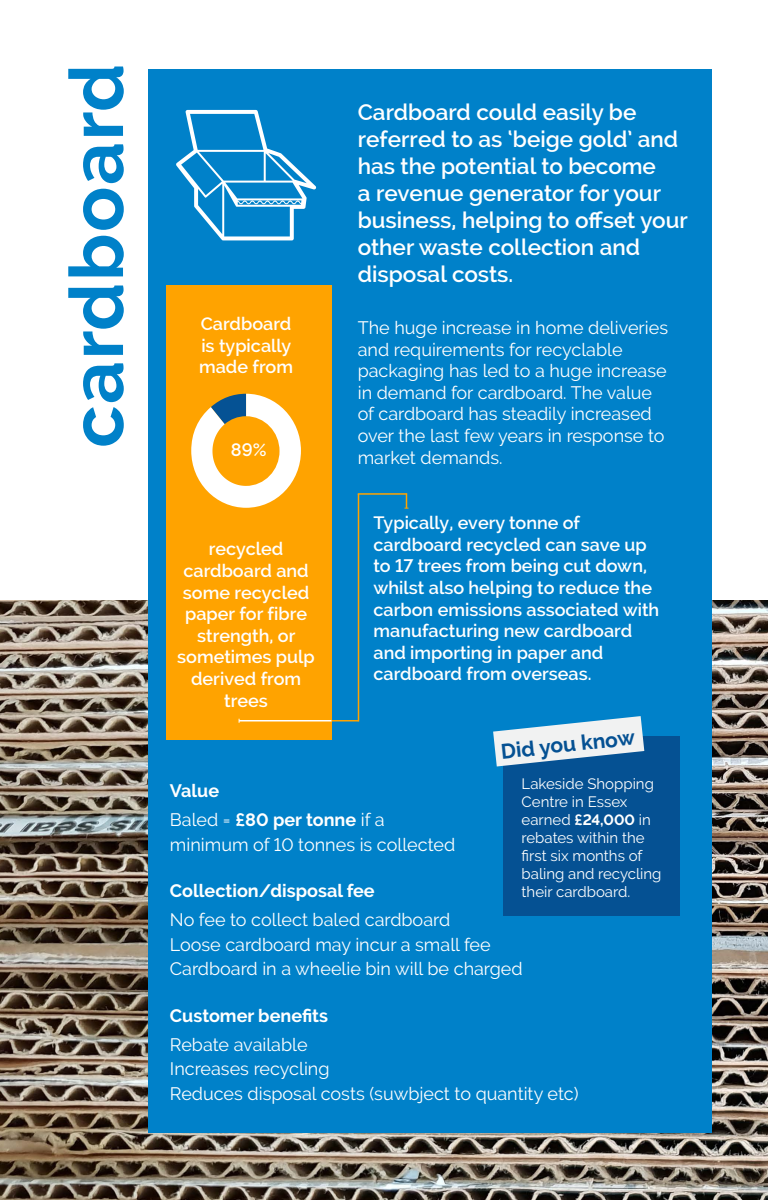
<style>
.page{position:relative;width:768px;height:1200px;background:#fff}
.page>*{position:absolute;margin:0;border:0;box-sizing:border-box;transform-origin:0 0}
.t1{font:700 75px "Raleway";letter-spacing:.02em;color:#0081c9}
.t2{font:600 22.5px/27px "Raleway";color:#fff}
.t3{font:700 21px "Raleway";color:#055193}
.t4{font:18px/21.6px "Raleway";color:#fff}
.t5{font:600 18px/21.6px "Raleway";color:#fff;text-align:justify}
.t6{font:700 18px/29.1px "Raleway";color:#fff}
.t7{font:15px/18px "Raleway";color:#fff}
.s1{font-weight:700}
.s2{font-weight:400}
</style>
<div class="page">
<img style="left:0;top:600px;width:768px;height:600px">
<div style="left:148px;top:69px;width:564px;height:1063px;background:#0081c9"></div>
<svg style="left:176px;top:110px;width:140px;height:130px"></svg>
<div style="left:166px;top:285px;width:166px;height:455px;background:#ffa300"></div>
<div style="left:504px;top:736px;width:176px;height:180px;background:#055193"></div>
<svg style="left:191px;top:394px;width:110px;height:114px"></svg>
<hr style="left:358px;top:494px;width:1px;height:227px;background:#ffa300">
<svg style="left:404px;top:493px;width:5px;height:16px"></svg>
<hr style="left:332px;top:720px;width:26px;height:2px;background:#ffa300">
<hr style="left:239px;top:720px;width:93px;height:2px;background:#fff">
<hr style="left:358px;top:493px;width:48px;height:2px;background:#ffa300">
<svg style="left:493px;top:716px;width:151px;height:51px"></svg>
<h1 class="t1" style="left:54px;top:448px;width:386px;rotate:-90deg">cardboard</h1>
<p class="t5" style="left:199px;top:313px;width:95px">Cardboard is typically made from</p>
<p class="t5" style="left:231px;top:439px;width:37px">89%</p>
<p class="t5" style="left:177px;top:538px;width:139px;text-align:center">recycled cardboard and some recycled paper for fibre strength, or sometimes pulp derived from trees</p>
<p class="t2" style="left:358px;top:99px;width:332px">Cardboard could easily be referred to as ‘beige gold’ and has the potential to become<br>a revenue generator for your business, helping to offset your other waste collection and disposal costs.</p>
<p class="t4" style="left:358px;top:317px;width:312px">The huge increase in home deliveries and requirements for recyclable packaging has led to a huge increase in demand for cardboard. The value of cardboard has steadily increased over the last few years in response to market demands.</p>
<p class="t5" style="left:374px;top:512px;width:287px;text-align:left">Typically, every tonne of cardboard recycled can save up to 17 trees from being cut down, whilst also helping to reduce the carbon emissions associated with manufacturing new cardboard and importing in paper and cardboard from overseas.</p>
<p class="t3" style="left:500px;top:739px;width:136px;rotate:-6deg">Did you know</p>
<p class="t7" style="left:522px;top:775px;width:141px">Lakeside Shopping<br>Centre in Essex earned <span class="s1">£24,000</span> in rebates within the first six months of baling and recycling their cardboard.</p>
<p class="t6" style="left:170px;top:776px;width:216px">Value<br><span class="s2">Baled =</span> £80 per tonne <span class="s2">if a</span></p>
<p class="t4" style="left:170px;top:834px;width:287px">minimum of 10 tonnes is collected</p>
<p class="t6" style="left:170px;top:876px;width:206px">Collection/disposal fee</p>
<p class="t4" style="left:170px;top:907px;width:354px;line-height:24.6px">No fee to collect baled cardboard<br>Loose cardboard may incur a small fee<br>Cardboard in a wheelie bin will be charged</p>
<p class="t6" style="left:170px;top:1001px;width:160px">Customer benefits</p>
<p class="t4" style="left:170px;top:1032px;width:410px;line-height:24.6px">Rebate available<br>Increases recycling<br>Reduces disposal costs (suwbject to quantity etc)</p>
</div>
